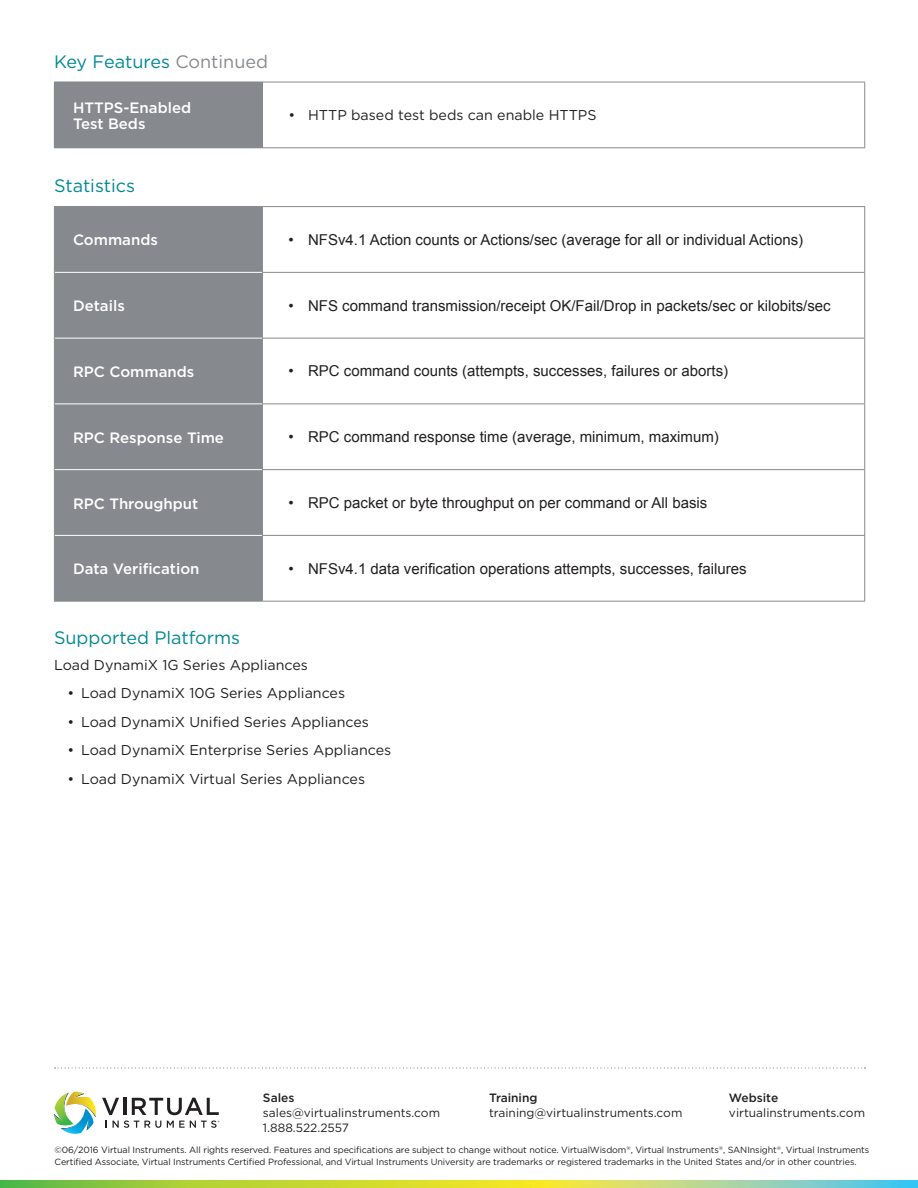
<style>
.page{position:relative;width:918px;height:1188px;background:#fff}
.page>*{position:absolute;margin:0;border:0;box-sizing:border-box;transform-origin:0 0}
.Subheading{font:18px "Gotham";color:#008895}
.t1{font:15px "Arial";color:#231f20}
.Featured_Headline{font:500 15px/16.5px "Gotham";color:#fff}
.Body_Copy{font:14.25px "Gotham";color:#231f20}
.t2{font:12px/15px "Gotham";color:#231f20}
.t3{font:500 12px "Gotham";color:#231f20}
.t4{font:9px/12px "Gotham";letter-spacing:-.01em;color:#231f20}
.s1{color:#868a8e}
</style>
<div class="page">
<svg style="left:102px;top:1098px;width:118px;height:30px"></svg>
<svg style="left:54px;top:1092px;width:42px;height:42px"></svg>
<svg style="left:55px;top:1067px;width:811px;height:2px"></svg>
<svg style="left:0;top:1180px;width:918px;height:8px;background:#afd45f"></svg>
<div style="left:54px;top:82px;width:208px;height:66px;background:#868a8e"></div>
<hr style="left:54px;top:81px;width:208px;height:2px;background:#868a8e">
<hr style="left:262px;top:82px;width:603px;height:1px;background:#868a8e">
<hr style="left:262px;top:82px;width:1px;height:65px;background:#868a8e">
<hr style="left:864px;top:82px;width:1px;height:65px;background:#868a8e">
<hr style="left:262px;top:147px;width:603px;height:1px;background:#868a8e">
<div style="left:55px;top:207px;width:207px;height:394px;background:#868a8e"></div>
<hr style="left:54px;top:206px;width:208px;height:1px;background:#868a8e">
<hr style="left:55px;top:272px;width:207px;height:1px;background:#fff">
<hr style="left:55px;top:338px;width:207px;height:1px;background:#fff">
<hr style="left:55px;top:404px;width:207px;height:1px;background:#fff">
<hr style="left:55px;top:469px;width:207px;height:1px;background:#fff">
<hr style="left:55px;top:535px;width:207px;height:1px;background:#fff">
<hr style="left:54px;top:207px;width:1px;height:65px;background:#868a8e">
<hr style="left:54px;top:272px;width:1px;height:66px;background:#868a8e">
<hr style="left:54px;top:338px;width:1px;height:66px;background:#868a8e">
<hr style="left:54px;top:404px;width:1px;height:66px;background:#868a8e">
<hr style="left:54px;top:470px;width:1px;height:65px;background:#868a8e">
<hr style="left:54px;top:535px;width:1px;height:66px;background:#868a8e">
<hr style="left:262px;top:206px;width:603px;height:1px;background:#868a8e">
<hr style="left:262px;top:207px;width:1px;height:65px;background:#868a8e">
<hr style="left:864px;top:207px;width:1px;height:65px;background:#868a8e">
<hr style="left:262px;top:273px;width:1px;height:65px;background:#868a8e">
<hr style="left:864px;top:273px;width:1px;height:65px;background:#868a8e">
<hr style="left:262px;top:338px;width:1px;height:66px;background:#868a8e">
<hr style="left:864px;top:338px;width:1px;height:66px;background:#868a8e">
<hr style="left:262px;top:404px;width:1px;height:65px;background:#868a8e">
<hr style="left:864px;top:404px;width:1px;height:65px;background:#868a8e">
<hr style="left:262px;top:470px;width:1px;height:65px;background:#868a8e">
<hr style="left:864px;top:470px;width:1px;height:65px;background:#868a8e">
<hr style="left:262px;top:536px;width:1px;height:65px;background:#868a8e">
<hr style="left:864px;top:536px;width:1px;height:65px;background:#868a8e">
<hr style="left:262px;top:272px;width:603px;height:1px;background:#868a8e">
<hr style="left:262px;top:338px;width:603px;height:1px;background:#868a8e">
<hr style="left:262px;top:404px;width:603px;height:1px;background:#868a8e">
<hr style="left:262px;top:469px;width:603px;height:1px;background:#868a8e">
<hr style="left:262px;top:535px;width:603px;height:1px;background:#868a8e">
<hr style="left:54px;top:601px;width:208px;height:1px;background:#868a8e">
<hr style="left:262px;top:601px;width:603px;height:1px;background:#868a8e">
<p class="Subheading" style="left:54px;top:52px;width:216px">Key Features <span class="s1">Continued</span></p>
<p class="Featured_Headline" style="left:73px;top:99px;width:120px">HTTPS-Enabled<br>Test Beds</p>
<p class="Body_Copy" style="left:289px;top:107px;width:310px">• HTTP based test beds can enable HTTPS</p>
<p class="Subheading" style="left:54px;top:175px;width:83px">Statistics</p>
<p class="Featured_Headline" style="left:73px;top:232px;width:86px">Commands</p>
<p class="t1" style="left:289px;top:230px;width:516px">• NFSv4.1 Action counts or Actions/sec (average for all or individual Actions)</p>
<p class="Featured_Headline" style="left:73px;top:297px;width:53px">Details</p>
<p class="t1" style="left:289px;top:296px;width:544px">• NFS command transmission/receipt OK/Fail/Drop in packets/sec or kilobits/sec</p>
<p class="Featured_Headline" style="left:73px;top:363px;width:123px">RPC Commands</p>
<p class="t1" style="left:289px;top:361px;width:441px">• RPC command counts (attempts, successes, failures or aborts)</p>
<p class="Featured_Headline" style="left:73px;top:429px;width:153px">RPC Response Time</p>
<p class="t1" style="left:289px;top:427px;width:432px">• RPC command response time (average, minimum, maximum)</p>
<p class="Featured_Headline" style="left:73px;top:495px;width:127px">RPC Throughput</p>
<p class="t1" style="left:289px;top:493px;width:420px">• RPC packet or byte throughput on per command or All basis</p>
<p class="Featured_Headline" style="left:73px;top:561px;width:128px">Data Verification</p>
<p class="t1" style="left:289px;top:559px;width:460px">• NFSv4.1 data verification operations attempts, successes, failures</p>
<p class="Subheading" style="left:54px;top:628px;width:188px">Supported Platforms</p>
<p class="Body_Copy" style="left:54px;top:657px;width:255px">Load DynamiX 1G Series Appliances</p>
<p class="Body_Copy" style="left:68px;top:685px;width:279px">• Load DynamiX 10G Series Appliances</p>
<p class="Body_Copy" style="left:68px;top:714px;width:303px">• Load DynamiX Unified Series Appliances</p>
<p class="Body_Copy" style="left:68px;top:742px;width:325px">• Load DynamiX Enterprise Series Appliances</p>
<p class="Body_Copy" style="left:68px;top:771px;width:299px">• Load DynamiX Virtual Series Appliances</p>
<p class="t3" style="left:263px;top:1090px;width:33px">Sales</p>
<p class="t2" style="left:263px;top:1105px;width:179px">sales@virtualinstruments.com<br>1.888.522.2557</p>
<p class="t4" style="left:55px;top:1144px;width:816px">©06/2016 Virtual Instruments. All rights reserved. Features and specifications are subject to change without notice. VirtualWisdom<sup>®</sup>, Virtual Instruments<sup>®</sup>, SANInsight<sup>®</sup>, Virtual Instruments<br>Certified Associate, Virtual Instruments Certified Professional, and Virtual Instruments University are trademarks or registered trademarks in the United States and/or in other countries.</p>
<p class="t3" style="left:729px;top:1090px;width:51px">Website</p>
<p class="t2" style="left:729px;top:1105px;width:138px">virtualinstruments.com</p>
<p class="t3" style="left:489px;top:1090px;width:50px">Training</p>
<p class="t2" style="left:489px;top:1105px;width:195px">training@virtualinstruments.com</p>
</div>
